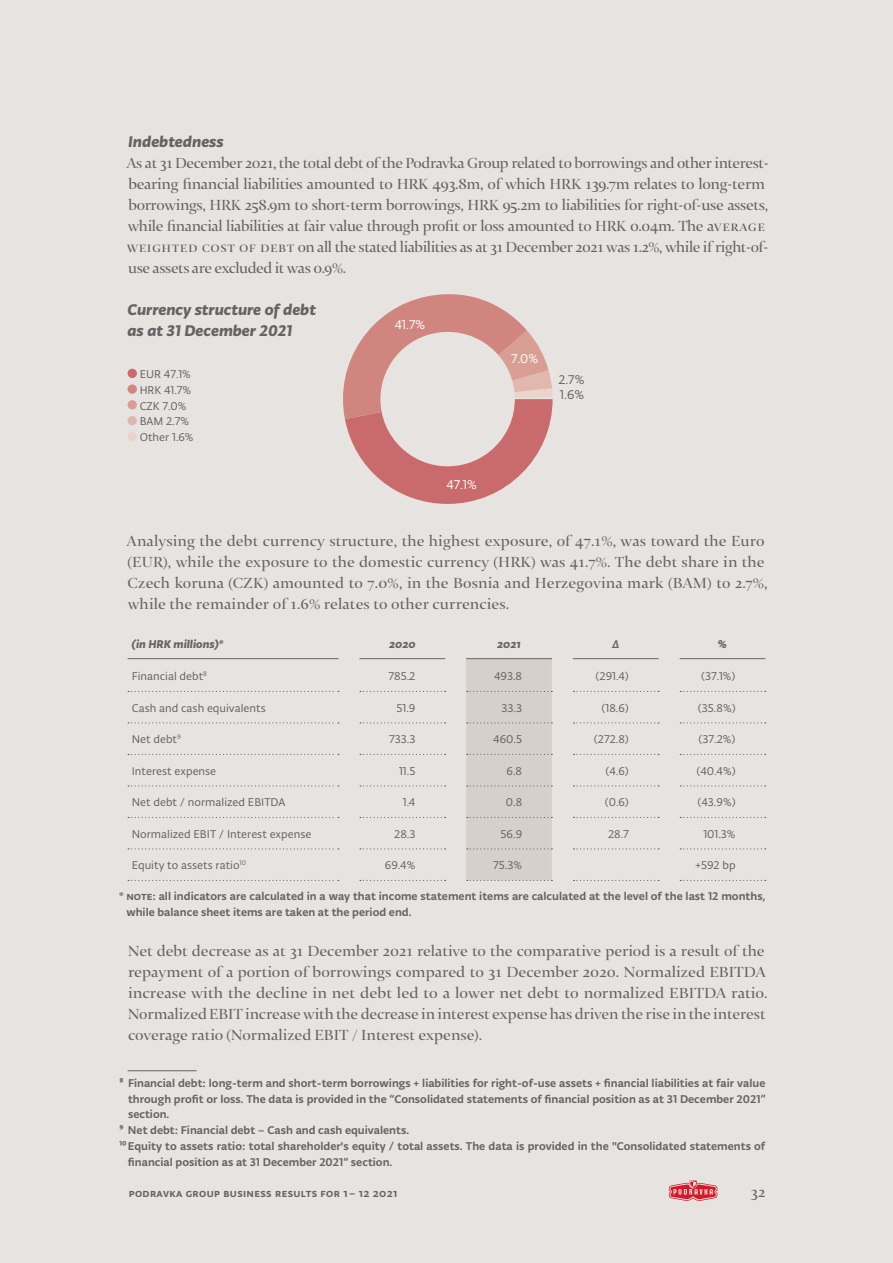
<style>
.page{position:relative;width:893px;height:1263px;background:#e7e3e0}
.page>*{position:absolute;margin:0;border:0;box-sizing:border-box;transform-origin:0 0}
.t1{font:16.5px/21px "Thema";color:#636466}
.t2{font:16.5px/21px "Thema";letter-spacing:-.02em;color:#636466}
.t3{font:16.5px/21px "Typonine Sans Bld Ita";color:#636466}
.t4{font:13.5px "Typonine Sans";color:#fff}
.t5{font:13.5px/15px "Typonine Sans";color:#636466}
.t6{font:500 12px/15.8px "Typonine Sans";color:#636466}
.t7{font:12px/15.8px "Typonine Sans";color:#636466}
.t8{font:500 12px "Typonine Sans";letter-spacing:.03em;color:#636466}
.t9{font:12px "Typonine Sans Bld Ita";color:#636466}
</style>
<div class="page">
<svg style="left:669px;top:1180px;width:48px;height:21px"></svg>
<svg style="left:343px;top:294px;width:210px;height:210px"></svg>
<div style="left:380px;top:332px;width:135px;height:134px;background:#e7e3e0;border-radius:50%"></div>
<svg style="left:128px;top:691px;width:211px;height:1px"></svg>
<svg style="left:360px;top:691px;width:86px;height:1px"></svg>
<svg style="left:573px;top:691px;width:86px;height:1px"></svg>
<hr style="left:128px;top:658px;width:210px;height:1px;background:#636466">
<hr style="left:359px;top:658px;width:86px;height:1px;background:#636466">
<hr style="left:466px;top:658px;width:86px;height:1px;background:#636466">
<hr style="left:573px;top:658px;width:86px;height:1px;background:#636466">
<hr style="left:680px;top:658px;width:85px;height:1px;background:#636466">
<svg style="left:680px;top:691px;width:86px;height:1px"></svg>
<svg style="left:128px;top:722px;width:211px;height:1px"></svg>
<svg style="left:360px;top:722px;width:86px;height:1px"></svg>
<svg style="left:573px;top:722px;width:86px;height:1px"></svg>
<svg style="left:680px;top:722px;width:86px;height:1px"></svg>
<svg style="left:128px;top:754px;width:211px;height:1px"></svg>
<svg style="left:360px;top:754px;width:86px;height:1px"></svg>
<svg style="left:573px;top:754px;width:86px;height:1px"></svg>
<svg style="left:680px;top:754px;width:86px;height:1px"></svg>
<svg style="left:128px;top:785px;width:211px;height:1px"></svg>
<svg style="left:360px;top:785px;width:86px;height:1px"></svg>
<svg style="left:573px;top:785px;width:86px;height:1px"></svg>
<svg style="left:680px;top:785px;width:86px;height:1px"></svg>
<svg style="left:128px;top:817px;width:211px;height:1px"></svg>
<svg style="left:360px;top:817px;width:86px;height:1px"></svg>
<svg style="left:573px;top:817px;width:86px;height:1px"></svg>
<svg style="left:680px;top:817px;width:86px;height:1px"></svg>
<svg style="left:128px;top:848px;width:211px;height:1px"></svg>
<svg style="left:128px;top:880px;width:211px;height:1px"></svg>
<svg style="left:360px;top:848px;width:86px;height:1px"></svg>
<svg style="left:360px;top:880px;width:86px;height:1px"></svg>
<div style="left:466px;top:659px;width:86px;height:222px;background:#d6d0cb"></div>
<svg style="left:573px;top:848px;width:86px;height:1px"></svg>
<svg style="left:573px;top:880px;width:86px;height:1px"></svg>
<svg style="left:680px;top:848px;width:86px;height:1px"></svg>
<svg style="left:680px;top:880px;width:86px;height:1px"></svg>
<hr style="left:128px;top:1070px;width:69px;height:1px;background:#636466">
<div style="left:128px;top:369px;width:9px;height:9px;background:#c96a6d;border-radius:50%"></div>
<svg style="left:128px;top:384px;width:9px;height:10px"></svg>
<svg style="left:128px;top:400px;width:9px;height:10px"></svg>
<div style="left:128px;top:416px;width:9px;height:9px;background:#e0b7ae;border-radius:50%"></div>
<div style="left:128px;top:432px;width:9px;height:9px;background:#ead3cd;border-radius:50%"></div>
<p class="t3" style="left:128px;top:131px;width:97px">Indebtedness</p>
<p class="t2" style="left:127px;top:154px;width:644px">As at 31 December 2021, the total debt of the Podravka Group related to borrowings and other interest&shy;bearing financial liabilities amounted to HRK 493.8m, of which HRK 139.7m relates to long-term borrowings, HRK 258.9m to short-term borrowings, HRK 95.2m to liabilities for right-of-use assets, while financial liabilities at fair value through profit or loss amounted to HRK 0.04m. The average weighted cost of debt on all the stated liabilities as at 31 December 2021 was 1.2%, while if right-of&shy;use assets are excluded it was 0.9%.</p>
<p class="t3" style="left:128px;top:299px;width:190px">Currency structure of debt as at 31 December 2021</p>
<p class="t7" style="left:140px;top:366px;width:55px">EUR 47.1%<br>HRK 41.7%<br>CZK 7.0%<br>BAM 2.7%<br>Other 1.6%</p>
<p class="t4" style="left:395px;top:316px;width:32px">41.7%</p>
<p class="t4" style="left:511px;top:351px;width:29px">7.0%</p>
<p class="t5" style="left:559px;top:372px;width:27px">2.7%<br>1.6%</p>
<p class="t4" style="left:446px;top:477px;width:32px">47.1%</p>
<p class="t1" style="left:127px;top:532px;width:642px">Analysing the debt currency structure, the highest exposure, of 47.1%, was toward the Euro (EUR), while the exposure to the domestic currency (HRK) was 41.7%. The debt share in the Czech koruna (CZK) amounted to 7.0%, in the Bosnia and Herzegovina mark (BAM) to 2.7%, while the remainder of 1.6% relates to other currencies.</p>
<p class="t9" style="left:132px;top:636px;width:93px">(in HRK millions)*</p>
<p class="t9" style="left:389px;top:636px;width:28px">2020</p>
<p class="t9" style="left:497px;top:636px;width:25px">2021</p>
<p class="t9" style="left:612px;top:636px;width:9px">Δ</p>
<p class="t9" style="left:718px;top:636px;width:11px">%</p>
<p class="t7" style="left:132px;top:668px;width:77px">Financial debt<sup>8</sup></p>
<p class="t7" style="left:388px;top:668px;width:28px">785.2</p>
<p class="t7" style="left:494px;top:668px;width:30px">493.8</p>
<p class="t7" style="left:596px;top:668px;width:35px">(291.4)</p>
<p class="t7" style="left:701px;top:668px;width:36px">(37.1%)</p>
<p class="t7" style="left:132px;top:700px;width:135px">Cash and cash equivalents</p>
<p class="t7" style="left:396px;top:700px;width:20px">51.9</p>
<p class="t7" style="left:502px;top:700px;width:22px">33.3</p>
<p class="t7" style="left:602px;top:700px;width:29px">(18.6)</p>
<p class="t7" style="left:698px;top:700px;width:39px">(35.8%)</p>
<p class="t7" style="left:132px;top:731px;width:51px">Net debt<sup>9</sup></p>
<p class="t7" style="left:389px;top:731px;width:28px">733.3</p>
<p class="t7" style="left:493px;top:731px;width:30px">460.5</p>
<p class="t7" style="left:594px;top:731px;width:36px">(272.8)</p>
<p class="t7" style="left:699px;top:731px;width:38px">(37.2%)</p>
<p class="t7" style="left:132px;top:763px;width:86px">Interest expense</p>
<p class="t7" style="left:399px;top:763px;width:18px">11.5</p>
<p class="t7" style="left:507px;top:763px;width:17px">6.8</p>
<p class="t7" style="left:605px;top:763px;width:25px">(4.6)</p>
<p class="t7" style="left:696px;top:763px;width:41px">(40.4%)</p>
<p class="t7" style="left:132px;top:794px;width:155px">Net debt / normalized EBITDA</p>
<p class="t7" style="left:403px;top:794px;width:14px">1.4</p>
<p class="t7" style="left:506px;top:794px;width:18px">0.8</p>
<p class="t7" style="left:605px;top:794px;width:26px">(0.6)</p>
<p class="t7" style="left:697px;top:794px;width:40px">(43.9%)</p>
<p class="t7" style="left:132px;top:826px;width:181px">Normalized EBIT / Interest expense</p>
<p class="t7" style="left:394px;top:826px;width:23px">28.3</p>
<p class="t7" style="left:501px;top:826px;width:23px">56.9</p>
<p class="t7" style="left:608px;top:826px;width:22px">28.7</p>
<p class="t7" style="left:703px;top:826px;width:34px">101.3%</p>
<p class="t7" style="left:132px;top:857px;width:116px">Equity to assets ratio<sup>10</sup></p>
<p class="t7" style="left:385px;top:857px;width:32px">69.4%</p>
<p class="t7" style="left:493px;top:857px;width:30px">75.3%</p>
<p class="t7" style="left:695px;top:857px;width:42px">+592 bp</p>
<p class="t6" style="left:126px;top:888px;width:640px;text-indent:-7px">* note: all indicators are calculated in a way that income statement items are calculated at the level of the last 12 months, while balance sheet items are taken at the period end.</p>
<p class="t1" style="left:128px;top:941px;width:641px">Net debt decrease as at 31 December 2021 relative to the comparative period is a result of the repayment of a portion of borrowings compared to 31 December 2020. Normalized EBITDA increase with the decline in net debt led to a lower net debt to normalized EBITDA ratio.<br>Normalized EBIT increase with the decrease in interest expense has driven the rise in the interest coverage ratio (Normalized EBIT / Interest expense).</p>
<p class="t6" style="left:119px;top:1075px;width:647px">8 Financial debt: long-term and short-term borrowings + liabilities for right-of-use assets + financial liabilities at fair value</p>
<p class="t6" style="left:128px;top:1091px;width:639px">through profit or loss. The data is provided in the “Consolidated statements of financial position as at 31 December 2021”</p>
<p class="t6" style="left:128px;top:1106px;width:43px">section.</p>
<p class="t6" style="left:119px;top:1122px;width:291px">9 Net debt: Financial debt – Cash and cash equivalents.</p>
<p class="t6" style="left:119px;top:1138px;width:648px">10Equity to assets ratio: total shareholder's equity / total assets. The data is provided in the "Consolidated statements of</p>
<p class="t6" style="left:128px;top:1154px;width:266px">financial position as at 31 December 2021“ section.</p>
<p class="t8" style="left:129px;top:1186px;width:270px">podravka group business results for 1– 12 2021</p>
<p class="t1" style="left:751px;top:1183px;width:16px">32</p>
</div>
